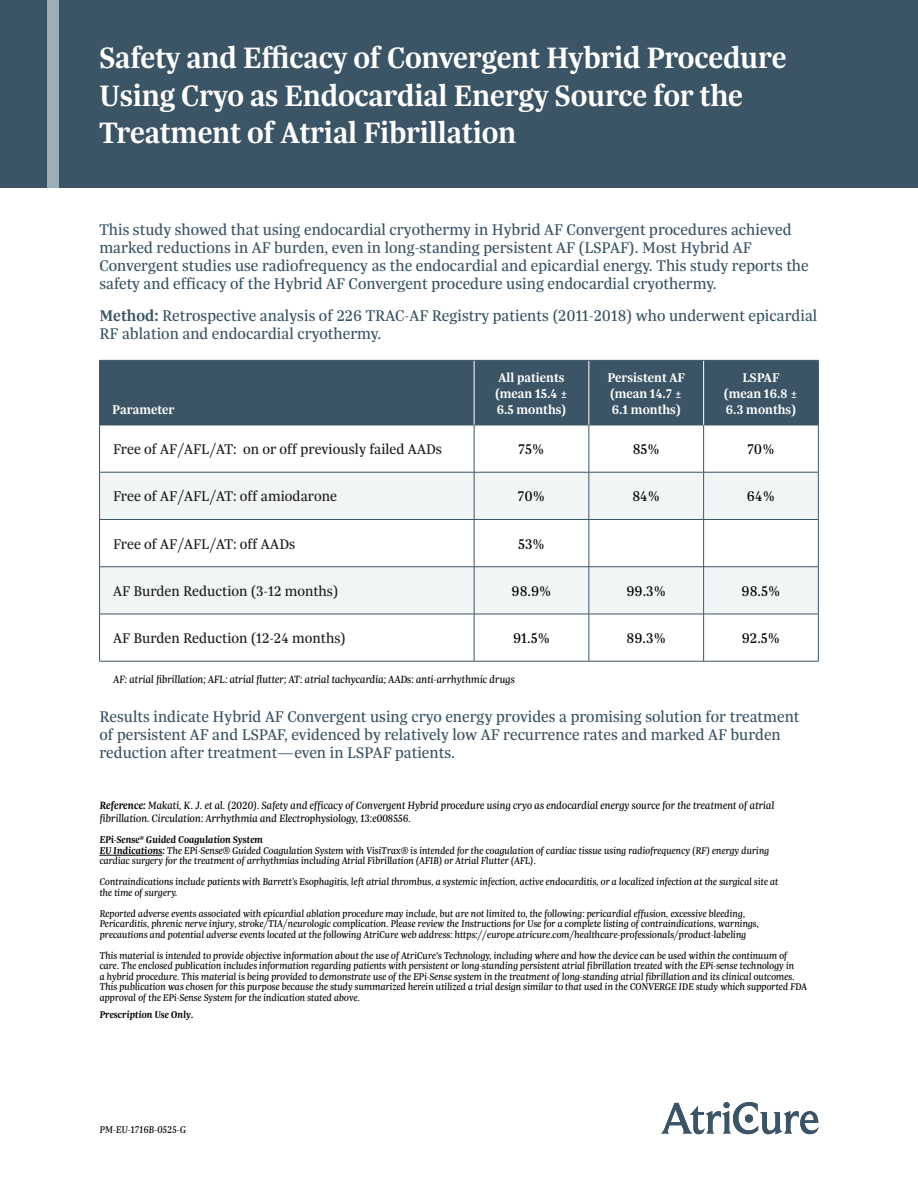
<style>
.page{position:relative;width:918px;height:1188px;background:#fff}
.page>*{position:absolute;margin:0;border:0;box-sizing:border-box;transform-origin:0 0}
.t1{font:600 31.5px/37.8px "Trola";letter-spacing:-.01em;color:#fff}
.t2{font:16.5px/18px "Trola";color:#3b5566}
.t3{font:15px "Trola";color:#231f20}
.t4{font:15px "Trola";color:#040503}
.t5{font:600 13.5px/16.2px "Trola";color:#fff}
.t6{font:italic 11.25px/13.5px "Trola";letter-spacing:-.01em;color:#040503}
.t7{font:italic 10.5px/10.5px "Trola";letter-spacing:-.01em;color:#040503}
.t8{font:italic 600 10.5px "Trola";letter-spacing:-.01em;color:#040503}
.s1{font-weight:600}
</style>
<div class="page">
<div style="left:0;top:0;width:918px;height:188px;background:#3b5566"></div>
<div style="left:47px;top:0;width:11px;height:188px;background:#9badb7"></div>
<div style="left:100px;top:361px;width:718px;height:64px;background:#3b5566"></div>
<svg style="left:100px;top:473px;width:718px;height:141px;fill:#f2f5f6"></svg>
<hr style="left:99px;top:425px;width:375px;height:1px;background:#3b5566">
<hr style="left:99px;top:425px;width:1px;height:47px;background:#3b5566">
<hr style="left:474px;top:425px;width:115px;height:1px;background:#3b5566">
<hr style="left:474px;top:425px;width:1px;height:47px;background:#3b5566">
<hr style="left:589px;top:425px;width:115px;height:1px;background:#3b5566">
<hr style="left:589px;top:425px;width:1px;height:47px;background:#3b5566">
<hr style="left:704px;top:425px;width:115px;height:1px;background:#3b5566">
<hr style="left:703px;top:425px;width:1px;height:47px;background:#3b5566">
<hr style="left:818px;top:425px;width:1px;height:47px;background:#3b5566">
<hr style="left:99px;top:472px;width:375px;height:1px;background:#3b5566">
<hr style="left:99px;top:472px;width:1px;height:47px;background:#3b5566">
<hr style="left:474px;top:472px;width:115px;height:1px;background:#3b5566">
<hr style="left:474px;top:472px;width:1px;height:47px;background:#3b5566">
<hr style="left:589px;top:472px;width:115px;height:1px;background:#3b5566">
<hr style="left:589px;top:472px;width:1px;height:47px;background:#3b5566">
<hr style="left:704px;top:472px;width:115px;height:1px;background:#3b5566">
<hr style="left:703px;top:472px;width:1px;height:47px;background:#3b5566">
<hr style="left:818px;top:472px;width:1px;height:47px;background:#3b5566">
<hr style="left:99px;top:519px;width:375px;height:1px;background:#3b5566">
<hr style="left:99px;top:520px;width:1px;height:47px;background:#3b5566">
<hr style="left:474px;top:519px;width:115px;height:1px;background:#3b5566">
<hr style="left:474px;top:520px;width:1px;height:47px;background:#3b5566">
<hr style="left:589px;top:519px;width:115px;height:1px;background:#3b5566">
<hr style="left:589px;top:520px;width:1px;height:47px;background:#3b5566">
<hr style="left:704px;top:519px;width:115px;height:1px;background:#3b5566">
<hr style="left:703px;top:520px;width:1px;height:47px;background:#3b5566">
<hr style="left:818px;top:520px;width:1px;height:47px;background:#3b5566">
<hr style="left:99px;top:566px;width:375px;height:1px;background:#3b5566">
<hr style="left:99px;top:567px;width:1px;height:47px;background:#3b5566">
<hr style="left:474px;top:566px;width:115px;height:1px;background:#3b5566">
<hr style="left:474px;top:567px;width:1px;height:47px;background:#3b5566">
<hr style="left:589px;top:566px;width:115px;height:1px;background:#3b5566">
<hr style="left:589px;top:567px;width:1px;height:47px;background:#3b5566">
<hr style="left:704px;top:566px;width:115px;height:1px;background:#3b5566">
<hr style="left:703px;top:567px;width:1px;height:47px;background:#3b5566">
<hr style="left:818px;top:567px;width:1px;height:47px;background:#3b5566">
<hr style="left:99px;top:614px;width:375px;height:1px;background:#3b5566">
<hr style="left:99px;top:614px;width:1px;height:47px;background:#3b5566">
<hr style="left:474px;top:614px;width:115px;height:1px;background:#3b5566">
<hr style="left:474px;top:614px;width:1px;height:47px;background:#3b5566">
<hr style="left:589px;top:614px;width:115px;height:1px;background:#3b5566">
<hr style="left:589px;top:614px;width:1px;height:47px;background:#3b5566">
<hr style="left:704px;top:614px;width:115px;height:1px;background:#3b5566">
<hr style="left:703px;top:614px;width:1px;height:47px;background:#3b5566">
<hr style="left:818px;top:614px;width:1px;height:47px;background:#3b5566">
<hr style="left:99px;top:661px;width:375px;height:1px;background:#3b5566">
<hr style="left:474px;top:661px;width:115px;height:1px;background:#3b5566">
<hr style="left:589px;top:661px;width:115px;height:1px;background:#3b5566">
<hr style="left:704px;top:661px;width:115px;height:1px;background:#3b5566">
<hr style="left:474px;top:361px;width:1px;height:64px;background:#fff">
<hr style="left:589px;top:361px;width:1px;height:64px;background:#fff">
<hr style="left:703px;top:361px;width:1px;height:64px;background:#fff">
<hr style="left:99px;top:360px;width:375px;height:1px;background:#3b5566">
<hr style="left:99px;top:361px;width:1px;height:64px;background:#3b5566">
<hr style="left:474px;top:360px;width:115px;height:1px;background:#3b5566">
<hr style="left:589px;top:360px;width:115px;height:1px;background:#3b5566">
<hr style="left:704px;top:360px;width:115px;height:1px;background:#3b5566">
<hr style="left:818px;top:361px;width:1px;height:64px;background:#3b5566">
<svg style="left:661px;top:1102px;width:158px;height:32px"></svg>
<hr style="left:99px;top:855px;width:63px;height:1px;background:#040503">
<p class="t1" style="left:99px;top:38px;width:689px">Safety and Efficacy of Convergent Hybrid Procedure<br>Using Cryo as Endocardial Energy Source for the<br>Treatment of Atrial Fibrillation</p>
<p class="t2" style="left:99px;top:220px;width:711px">This study showed that using endocardial cryothermy in Hybrid AF Convergent procedures achieved marked reductions in AF burden, even in long-standing persistent AF (LSPAF). Most Hybrid AF Convergent studies use radiofrequency as the endocardial and epicardial energy. This study reports the safety and efficacy of the Hybrid AF Convergent procedure using endocardial cryothermy.</p>
<p class="t2" style="left:99px;top:306px;width:720px"><span class="s1">Method:</span> Retrospective analysis of 226 TRAC-AF Registry patients (2011-2018) who underwent epicardial<br>RF ablation and endocardial cryothermy.</p>
<p class="t5" style="left:112px;top:401px;width:64px">Parameter</p>
<p class="t5" style="left:498px;top:369px;width:68px">All patients</p>
<p class="t5" style="left:495px;top:385px;width:74px">(mean 15.4 ±<br>6.5 months)</p>
<p class="t5" style="left:607px;top:369px;width:79px">Persistent AF</p>
<p class="t5" style="left:610px;top:385px;width:74px">(mean 14.7 ±<br>6.1 months)</p>
<p class="t5" style="left:742px;top:369px;width:39px">LSPAF</p>
<p class="t5" style="left:724px;top:385px;width:75px">(mean 16.8 ±<br>6.3 months)</p>
<p class="t3" style="left:113px;top:440px;width:331px">Free of AF/AFL/AT: on or off previously failed AADs</p>
<p class="t4" style="left:519px;top:440px;width:27px">75%</p>
<p class="t4" style="left:633px;top:440px;width:29px">85%</p>
<p class="t4" style="left:747px;top:440px;width:29px">70%</p>
<p class="t3" style="left:113px;top:487px;width:225px">Free of AF/AFL/AT: off amiodarone</p>
<p class="t4" style="left:518px;top:487px;width:29px">70%</p>
<p class="t4" style="left:632px;top:487px;width:29px">84%</p>
<p class="t4" style="left:747px;top:487px;width:30px">64%</p>
<p class="t3" style="left:113px;top:534px;width:184px">Free of AF/AFL/AT: off AADs</p>
<p class="t4" style="left:518px;top:534px;width:28px">53%</p>
<p class="t3" style="left:113px;top:581px;width:227px">AF Burden Reduction (3-12 months)</p>
<p class="t4" style="left:512px;top:581px;width:41px">98.9%</p>
<p class="t4" style="left:626px;top:581px;width:41px">99.3%</p>
<p class="t4" style="left:742px;top:581px;width:40px">98.5%</p>
<p class="t3" style="left:113px;top:629px;width:234px">AF Burden Reduction (12-24 months)</p>
<p class="t4" style="left:513px;top:629px;width:38px">91.5%</p>
<p class="t4" style="left:627px;top:629px;width:41px">89.3%</p>
<p class="t4" style="left:742px;top:629px;width:40px">92.5%</p>
<p class="t6" style="left:113px;top:672px;width:403px">AF: atrial fibrillation; AFL: atrial flutter; AT: atrial tachycardia; AADs: anti-arrhythmic drugs</p>
<p class="t2" style="left:99px;top:707px;width:702px">Results indicate Hybrid AF Convergent using cryo energy provides a promising solution for treatment of persistent AF and LSPAF, evidenced by relatively low AF recurrence rates and marked AF burden reduction after treatment—even in LSPAF patients.</p>
<p class="t6" style="left:99px;top:798px;width:676px"><span class="s1">Reference:</span> Makati, K. J. et al. (2020). Safety and efficacy of Convergent Hybrid procedure using cryo as endocardial energy source for the treatment of atrial fibrillation. Circulation: Arrhythmia and Electrophysiology, 13:e008556.</p>
<p class="t7" style="left:99px;top:834px;width:671px"><span class="s1">EPi-Sense</span><sup>®</sup> <span class="s1">Guided Coagulation System<br>EU Indications:</span> The EPi-Sense® Guided Coagulation System with VisiTrax® is intended for the coagulation of cardiac tissue using radiofrequency (RF) energy during cardiac surgery for the treatment of arrhythmias including Atrial Fibrillation (AFIB) or Atrial Flutter (AFL).</p>
<p class="t7" style="left:99px;top:876px;width:680px">Contraindications include patients with Barrett’s Esophagitis, left atrial thrombus, a systemic infection, active endocarditis, or a localized infection at the surgical site at the time of surgery.</p>
<p class="t7" style="left:99px;top:908px;width:661px">Reported adverse events associated with epicardial ablation procedure may include, but are not limited to, the following: pericardial effusion, excessive bleeding,<br>Pericarditis, phrenic nerve injury, stroke/TIA/neurologic complication. Please review the Instructions for Use for a complete listing of contraindications, warnings, precautions and potential adverse events located at the following AtriCure web address: https://europe.atricure.com/healthcare-professionals/product-labeling</p>
<p class="t7" style="left:99px;top:950px;width:709px">This material is intended to provide objective information about the use of AtriCure's Technology, including where and how the device can be used within the continuum of care. The enclosed publication includes information regarding patients with persistent or long-standing persistent atrial fibrillation treated with the EPi-sense technology in<br>a hybrid procedure. This material is being provided to demonstrate use of the EPi-Sense system in the treatment of long-standing atrial fibrillation and its clinical outcomes.<br>This publication was chosen for this purpose because the study summarized herein utilized a trial design similar to that used in the CONVERGE IDE study which supported FDA approval of the EPi-Sense System for the indication stated above.</p>
<p class="t8" style="left:99px;top:1007px;width:96px">Prescription Use Only.</p>
<p class="t7" style="left:99px;top:1124px;width:88px">PM-EU-1716B-0525-G</p>
</div>
